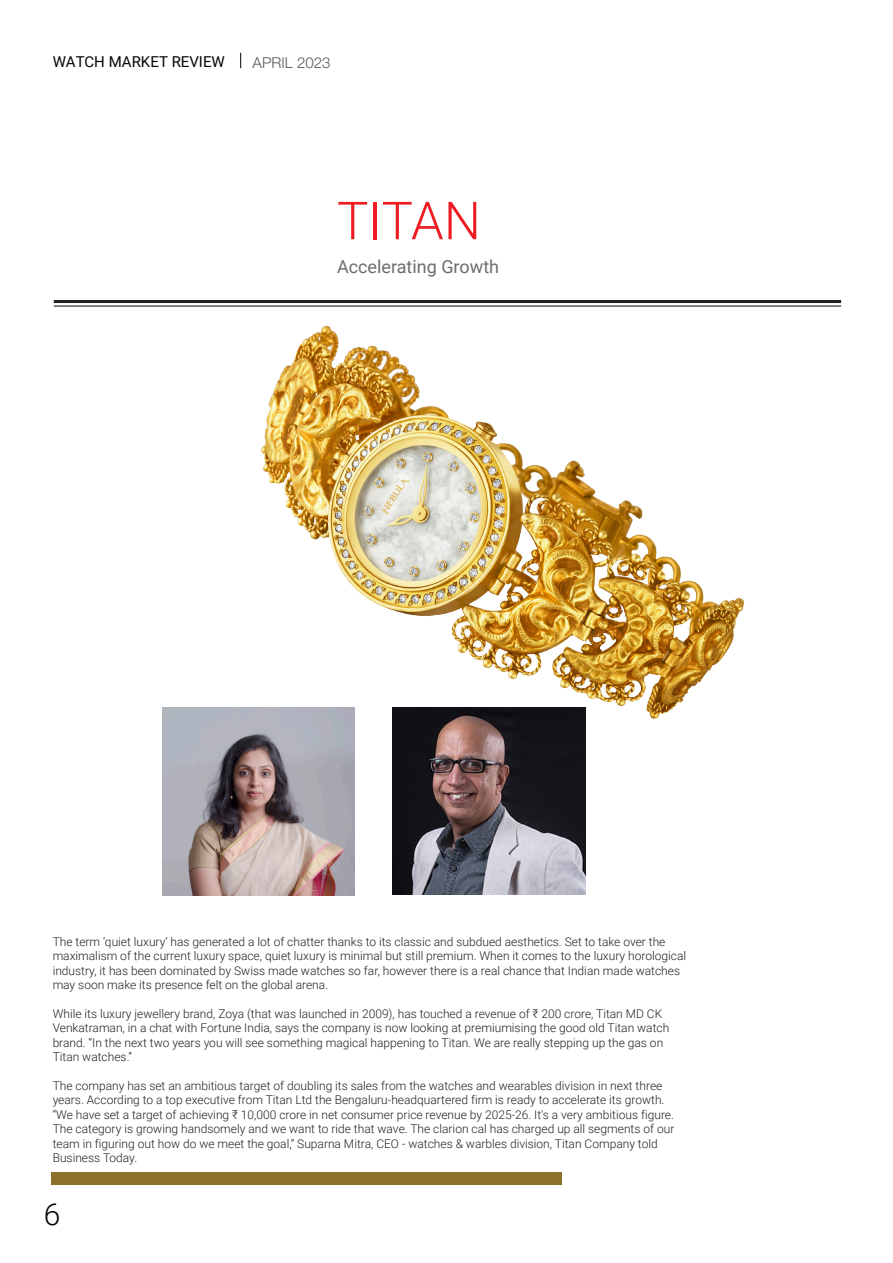
<style>
.page{position:relative;width:893px;height:1263px;background:#fff}
.page>*{position:absolute;margin:0;border:0;box-sizing:border-box;transform-origin:0 0}
.t1{font:300 52.5px "Roboto";letter-spacing:-.005em;color:#ee1d23}
.t2{font:300 30px "Roboto";color:#000002}
.t3{font:18px "Roboto";color:#6c6d70}
.t4{font:15px "Roboto";color:#050504}
.t5{font:300 15px "Helvetica Neue";color:#57585a}
.t6{font:300 12px/14.4px "Roboto";color:#231f20}
</style>
<div class="page">
<svg style="left:240px;top:53px;width:1px;height:15px"></svg>
<div style="left:51px;top:1172px;width:510px;height:13px;background:#8d712b"></div>
<hr style="left:54px;top:300px;width:787px;height:3px;background:#231f20">
<hr style="left:54px;top:305px;width:787px;height:2px;background:#231f20">
<img style="left:261px;top:325px;width:484px;height:404px">
<img style="left:163px;top:707px;width:192px;height:188px">
<img style="left:393px;top:707px;width:193px;height:188px">
<p class="t4" style="left:53px;top:51px;width:173px">WATCH MARKET REVIEW</p>
<p class="t5" style="left:253px;top:54px;width:79px">APRIL 2023</p>
<h1 class="t1" style="left:337px;top:184px;width:145px">TITAN</h1>
<h3 class="t3" style="left:337px;top:254px;width:164px">Accelerating Growth</h3>
<p class="t6" style="left:53px;top:934px;width:635px">The term ‘quiet luxury’ has generated a lot of chatter thanks to its classic and subdued aesthetics. Set to take over the maximalism of the current luxury space, quiet luxury is minimal but still premium. When it comes to the luxury horological industry, it has been dominated by Swiss made watches so far, however there is a real chance that Indian made watches may soon make its presence felt on the global arena.</p>
<p class="t6" style="left:53px;top:1006px;width:618px">While its luxury jewellery brand, Zoya (that was launched in 2009), has touched a revenue of ₹ 200 crore, Titan MD CK Venkatraman, in a chat with Fortune India, says the company is now looking at premiumising the good old Titan watch brand. “In the next two years you will see something magical happening to Titan. We are really stepping up the gas on Titan watches.”</p>
<p class="t6" style="left:53px;top:1078px;width:623px">The company has set an ambitious target of doubling its sales from the watches and wearables division in next three years. According to a top executive from Titan Ltd the Bengaluru-headquartered firm is ready to accelerate its growth. “We have set a target of achieving ₹ 10,000 crore in net consumer price revenue by 2025-26. It's a very ambitious figure.<br>The category is growing handsomely and we want to ride that wave. The clarion cal has charged up all segments of our team in figuring out how do we meet the goal,” Suparna Mitra, CEO - watches &amp; warbles division, Titan Company told Business Today.</p>
<h2 class="t2" style="left:44px;top:1193px;width:18px">6</h2>
</div>
